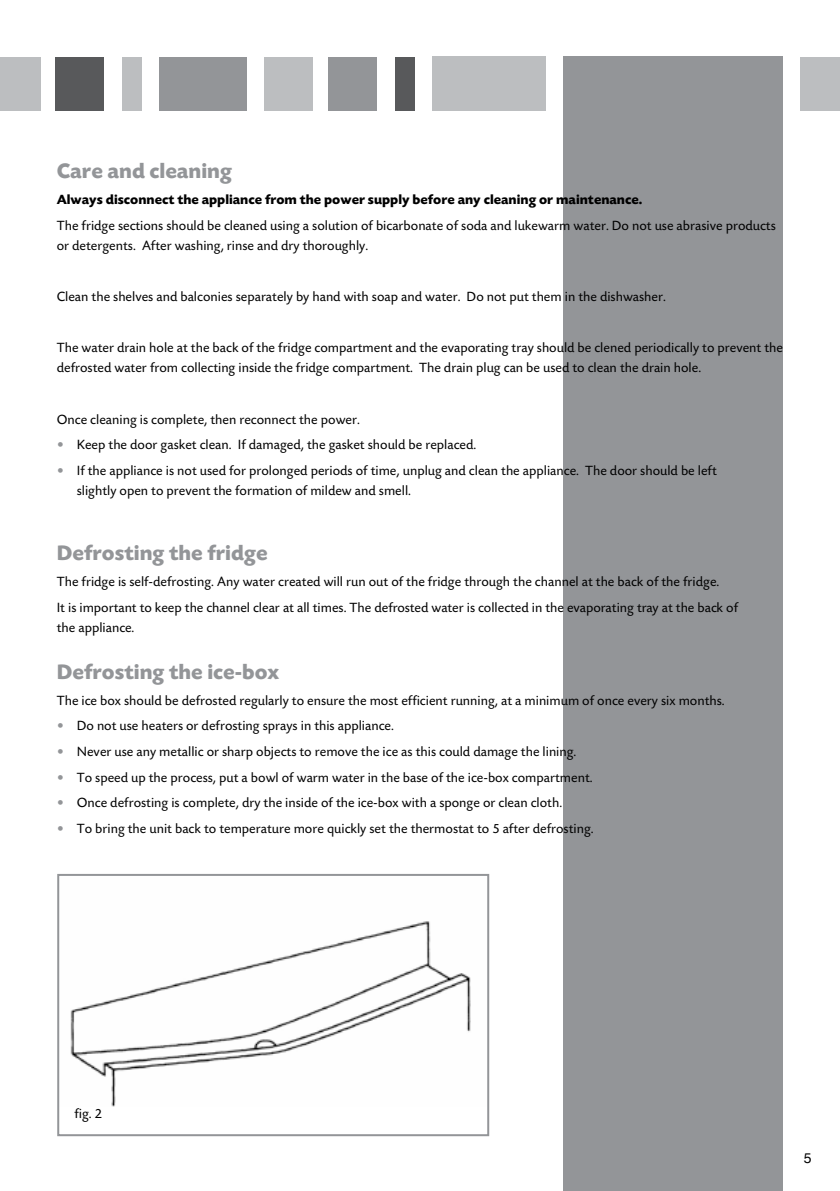
<style>
.page{position:relative;width:840px;height:1191px;background:#fff}
.page>*{position:absolute;margin:0;border:0;box-sizing:border-box;transform-origin:0 0}
.t1{font:700 22px "Today SB";color:#939598}
.t2{font:14px/20px "Today SB";color:#000}
.t3{font:700 14px "Today SB";color:#000}
.t4{font:14px "Helvetica";color:#000}
.s1{color:#939598}
</style>
<div class="page">
<div style="left:800px;top:57px;width:39px;height:53px;background:#bcbec0"></div>
<div style="left:563px;top:57px;width:219px;height:1134px;background:#939598"></div>
<div style="left:394px;top:57px;width:20px;height:53px;background:#58595b"></div>
<div style="left:328px;top:57px;width:48px;height:53px;background:#939598"></div>
<div style="left:264px;top:57px;width:48px;height:53px;background:#bcbec0"></div>
<div style="left:159px;top:57px;width:88px;height:53px;background:#939598"></div>
<div style="left:122px;top:57px;width:19px;height:53px;background:#bcbec0"></div>
<div style="left:56px;top:57px;width:48px;height:53px;background:#58595b"></div>
<div style="left:0;top:57px;width:40px;height:53px;background:#bcbec0"></div>
<div style="left:432px;top:57px;width:113px;height:54px;background:#bcbec0"></div>
<img style="left:70px;top:921px;width:401px;height:186px">
<div style="left:57px;top:874px;width:432px;height:262px;border:2px solid #939598"></div>
<h1 class="t1" style="left:57px;top:159px;width:177px">Care and cleaning</h1>
<p class="t3" style="left:57px;top:192px;width:587px">Always disconnect the appliance from the power supply before any cleaning or maintenance.</p>
<p class="t2" style="left:57px;top:216px;width:720px">The fridge sections should be cleaned using a solution of bicarbonate of soda and lukewarm water. Do not use abrasive products or detergents. After washing, rinse and dry thoroughly.</p>
<p class="t2" style="left:57px;top:287px;width:610px">Clean the shelves and balconies separately by hand with soap and water. Do not put them in the dishwasher.</p>
<p class="t2" style="left:57px;top:338px;width:727px">The water drain hole at the back of the fridge compartment and the evaporating tray should be clened periodically to prevent the defrosted water from collecting inside the fridge compartment. The drain plug can be used to clean the drain hole.</p>
<p class="t2" style="left:57px;top:410px;width:304px">Once cleaning is complete, then reconnect the power.</p>
<p class="t2" style="left:57px;top:435px;width:421px"><span class="s1">•</span> Keep the door gasket clean. If damaged, the gasket should be replaced.</p>
<p class="t2" style="left:77px;top:461px;width:641px;text-indent:-20px"><span class="s1">•</span> If the appliance is not used for prolonged periods of time, unplug and clean the appliance. The door should be left slightly open to prevent the formation of mildew and smell.</p>
<h1 class="t1" style="left:57px;top:541px;width:212px">Defrosting the fridge</h1>
<p class="t2" style="left:57px;top:569px;width:682px;line-height:25.6px">The fridge is self-defrosting. Any water created will run out of the fridge through the channel at the back of the fridge.<br>It is important to keep the channel clear at all times. The defrosted water is collected in the evaporating tray at the back of</p>
<p class="t2" style="left:57px;top:617px;width:79px">the appliance.</p>
<h1 class="t1" style="left:57px;top:660px;width:224px">Defrosting the ice-box</h1>
<p class="t2" style="left:57px;top:690px;width:669px">The ice box should be defrosted regularly to ensure the most efficient running, at a minimum of once every six months.</p>
<p class="t2" style="left:57px;top:716px;width:338px"><span class="s1">•</span> Do not use heaters or defrosting sprays in this appliance.</p>
<p class="t2" style="left:57px;top:742px;width:521px"><span class="s1">•</span> Never use any metallic or sharp objects to remove the ice as this could damage the lining.</p>
<p class="t2" style="left:57px;top:767px;width:537px"><span class="s1">•</span> To speed up the process, put a bowl of warm water in the base of the ice-box compartment.</p>
<p class="t2" style="left:57px;top:793px;width:506px"><span class="s1">•</span> Once defrosting is complete, dry the inside of the ice-box with a sponge or clean cloth.</p>
<p class="t2" style="left:57px;top:819px;width:538px"><span class="s1">•</span> To bring the unit back to temperature more quickly set the thermostat to 5 after defrosting.</p>
<p class="t2" style="left:74px;top:1104px;width:29px">fig. 2</p>
<p class="t4" style="left:803px;top:1145px;width:9px">5</p>
</div>
